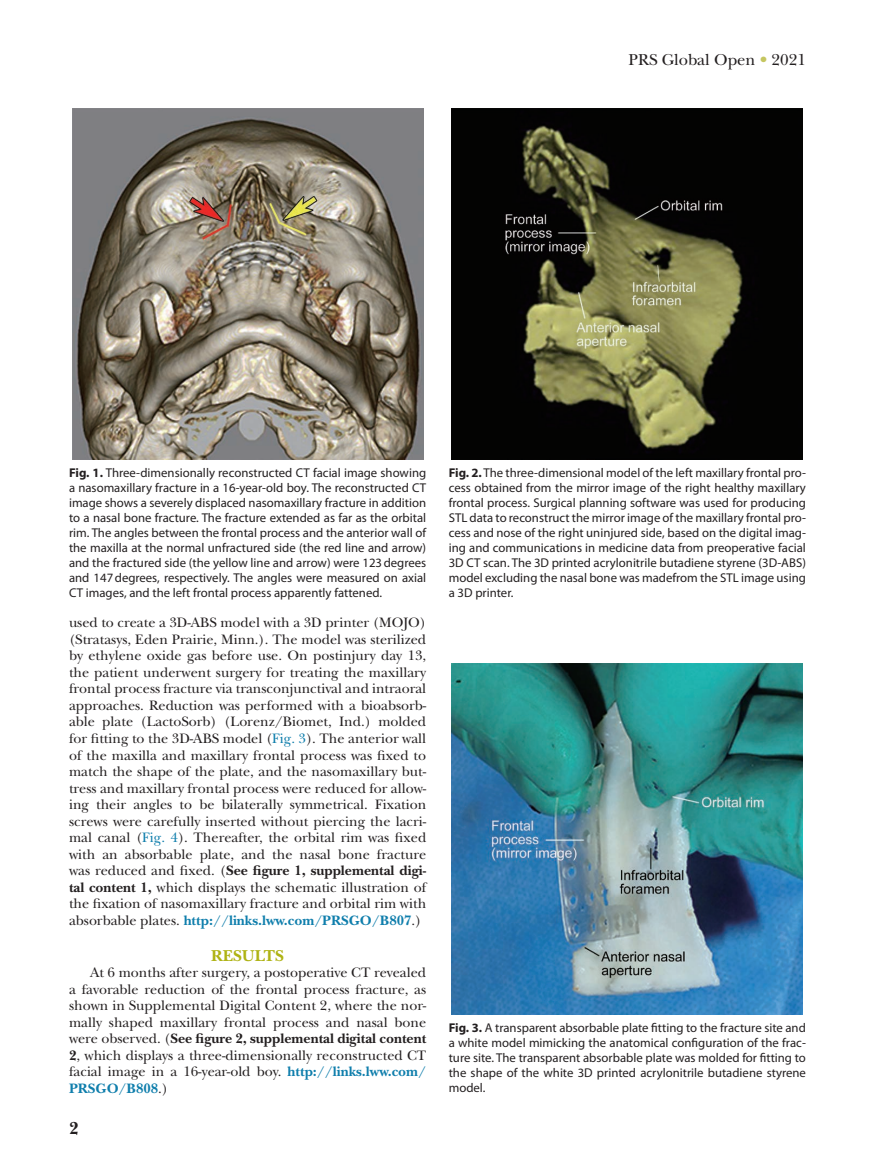
<style>
.page{position:relative;width:878px;height:1175px;background:#fff}
.page>*{position:absolute;margin:0;border:0;box-sizing:border-box;transform-origin:0 0}
.t1{font:700 18px "New Baskerville Std";color:#231f20}
.t2{font:16.5px "New Baskerville Std";color:#231f20}
.t3{font:700 16.5px "New Baskerville Std";color:#afb314}
.t4{font:14.25px/16.5px "New Baskerville Std";color:#231f20;text-align:justify}
.t5{font:12.75px/15px "Myriad Pro";color:#231f20;text-align:justify}
.s1{color:#c5c660}
.s2{font-weight:700}
.s3{color:#0f7eac}
.s4{font-weight:700;color:#0f7eac}
</style>
<div class="page">
<img style="left:72px;top:108px;width:351px;height:351px">
<img style="left:452px;top:108px;width:350px;height:351px">
<img style="left:452px;top:664px;width:350px;height:351px">
<p class="t2" style="left:628px;top:50px;width:179px">PRS Global Open <span class="s1">•</span> 2021</p>
<p class="t5" style="left:69px;top:464px;width:359px"><span class="s2">Fig. 1.</span> Three-dimensionally reconstructed CT facial image showing a nasomaxillary fracture in a 16-year-old boy. The reconstructed CT image shows a severely displaced nasomaxillary fracture in addition to a nasal bone fracture. The fracture extended as far as the orbital rim. The angles between the frontal process and the anterior wall of the maxilla at the normal unfractured side (the red line and arrow) and the fractured side (the yellow line and arrow) were 123degrees and 147degrees, respectively. The angles were measured on axial CT images, and the left frontal process apparently fattened.</p>
<p class="t5" style="left:448px;top:464px;width:359px"><span class="s2">Fig. 2.</span> The three-dimensional model of the left maxillary frontal pro&shy;cess obtained from the mirror image of the right healthy maxillary frontal process. Surgical planning software was used for producing STL data to reconstruct the mirror image of the maxillary frontal pro&shy;cess and nose of the right uninjured side, based on the digital imag&shy;ing and communications in medicine data from preoperative facial 3D CT scan. The 3D printed acrylonitrile butadiene styrene (3D-ABS) model excluding the nasal bone was madefrom the STL image using a 3D printer.</p>
<p class="t4" style="left:69px;top:614px;width:359px">used to create a 3D-ABS model with a 3D printer (MOJO) (Stratasys, Eden Prairie, Minn.). The model was sterilized by ethylene oxide gas before use. On postinjury day 13, the patient underwent surgery for treating the maxillary frontal process fracture via transconjunctival and intraoral approaches. Reduction was performed with a bioabsorb&shy;able plate (LactoSorb) (Lorenz/Biomet, Ind.) molded for fitting to the 3D-ABS model (<span class="s3">Fig. 3</span>). The anterior wall of the maxilla and maxillary frontal process was fixed to match the shape of the plate, and the nasomaxillary but&shy;tress and maxillary frontal process were reduced for allow&shy;ing their angles to be bilaterally symmetrical. Fixation screws were carefully inserted without piercing the lacri&shy;mal canal (<span class="s3">Fig. 4</span>). Thereafter, the orbital rim was fixed with an absorbable plate, and the nasal bone fracture was reduced and fixed. (<span class="s2">See figure 1, supplemental digi&shy;tal content 1,</span> which displays the schematic illustration of the fixation of nasomaxillary fracture and orbital rim with absorbable plates. <span class="s4">http://links.lww.com/PRSGO/B807</span>.)</p>
<p class="t3" style="left:211px;top:945px;width:74px">RESULTS</p>
<p class="t4" style="left:69px;top:964px;width:359px;text-indent:21px">At 6 months after surgery, a postoperative CT revealed a favorable reduction of the frontal process fracture, as shown in Supplemental Digital Content 2, where the nor&shy;mally shaped maxillary frontal process and nasal bone were observed. (<span class="s2">See figure 2, supplemental digital content 2</span>, which displays a three-dimensionally reconstructed CT facial image in a 16-year-old boy. <span class="s4">http://links.lww.com/ PRSGO/B808</span>.)</p>
<p class="t1" style="left:69px;top:1118px;width:11px">2</p>
<p class="t5" style="left:448px;top:1020px;width:359px"><span class="s2">Fig. 3.</span> A transparent absorbable plate fitting to the fracture site and a white model mimicking the anatomical configuration of the frac&shy;ture site. The transparent absorbable plate was molded for fitting to the shape of the white 3D printed acrylonitrile butadiene styrene model.</p>
</div>
